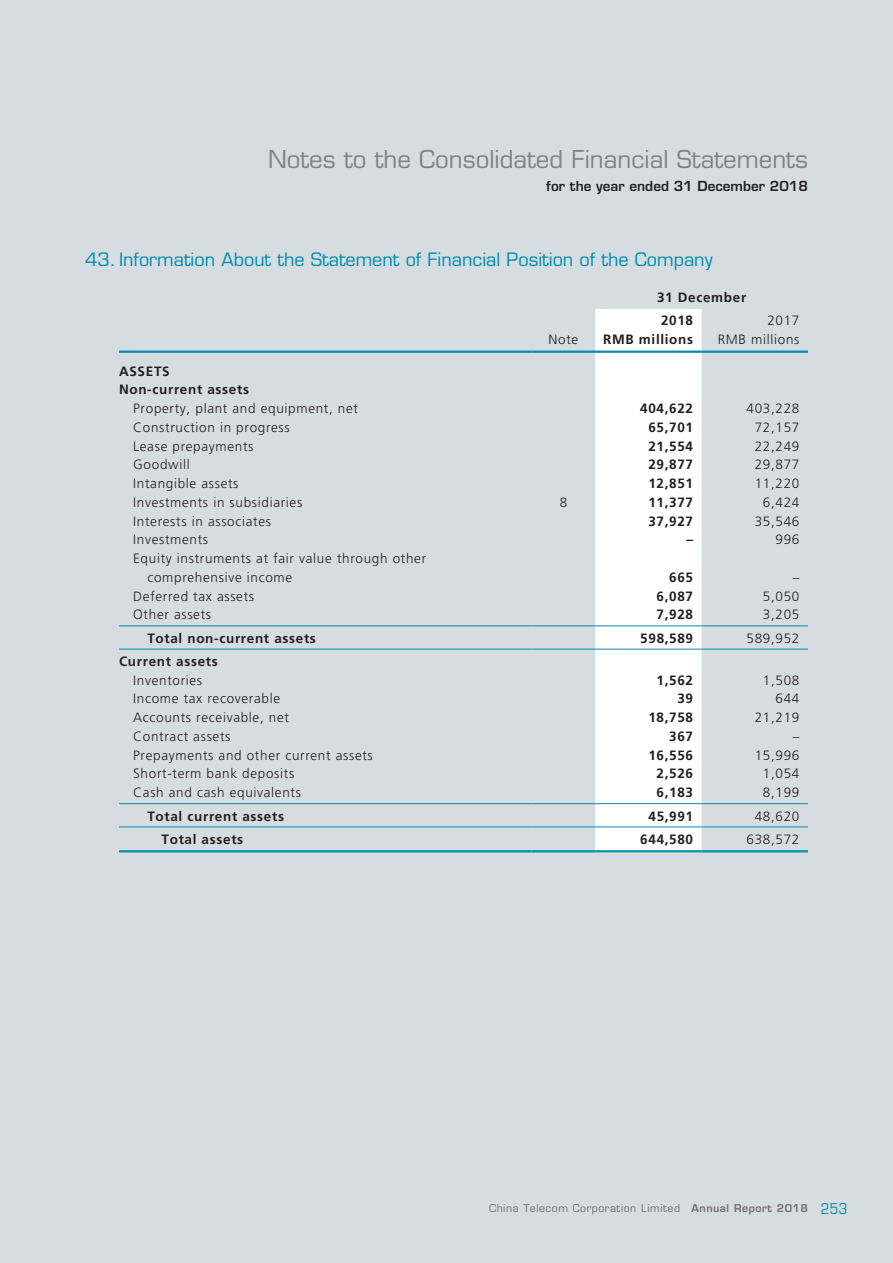
<style>
.page{position:relative;width:893px;height:1263px;background:#d6dde1}
.page>*{position:absolute;margin:0;border:0;box-sizing:border-box;transform-origin:0 0}
.t1{font:24px "Eurostile LT Std";color:#808285}
._01_H1{font:18px "Eurostile LT Std";color:#008bb0}
._50_Table_txt{font:300 13.5px "Frutiger LT Std";letter-spacing:.05em;color:#231f20}
._50_Table_txt-2{font:700 13.5px "Frutiger LT Std";letter-spacing:.05em;color:#231f20}
.t2{font:600 13.5px "Eurostile LT Std";color:#231f20}
.t3{font:10.5px "Eurostile LT Std";letter-spacing:.05em;color:#6c6d70}
.s1{font-weight:600}
.s2{font-stretch:condensed;font-size:15px;color:#008bb0}
</style>
<div class="page">
<div style="left:595px;top:309px;width:107px;height:541px;background:#fff"></div>
<hr style="left:119px;top:351px;width:412px;height:2px;background:#008bb0">
<hr style="left:531px;top:351px;width:64px;height:2px;background:#008bb0">
<hr style="left:595px;top:351px;width:107px;height:2px;background:#008bb0">
<hr style="left:702px;top:351px;width:106px;height:2px;background:#008bb0">
<hr style="left:119px;top:625px;width:412px;height:1px;background:#008bb0">
<hr style="left:531px;top:625px;width:64px;height:1px;background:#008bb0">
<hr style="left:595px;top:625px;width:107px;height:1px;background:#008bb0">
<hr style="left:702px;top:625px;width:106px;height:1px;background:#008bb0">
<hr style="left:119px;top:649px;width:412px;height:1px;background:#008bb0">
<hr style="left:531px;top:649px;width:64px;height:1px;background:#008bb0">
<hr style="left:595px;top:649px;width:107px;height:1px;background:#008bb0">
<hr style="left:702px;top:649px;width:106px;height:1px;background:#008bb0">
<hr style="left:119px;top:803px;width:412px;height:1px;background:#008bb0">
<hr style="left:531px;top:803px;width:64px;height:1px;background:#008bb0">
<hr style="left:595px;top:803px;width:107px;height:1px;background:#008bb0">
<hr style="left:702px;top:803px;width:106px;height:1px;background:#008bb0">
<hr style="left:119px;top:826px;width:412px;height:1px;background:#008bb0">
<hr style="left:531px;top:826px;width:64px;height:1px;background:#008bb0">
<hr style="left:595px;top:826px;width:107px;height:1px;background:#008bb0">
<hr style="left:702px;top:826px;width:106px;height:1px;background:#008bb0">
<hr style="left:119px;top:850px;width:412px;height:2px;background:#008bb0">
<hr style="left:531px;top:850px;width:64px;height:2px;background:#008bb0">
<hr style="left:595px;top:850px;width:107px;height:2px;background:#008bb0">
<hr style="left:702px;top:850px;width:106px;height:2px;background:#008bb0">
<h1 class="t1" style="left:268px;top:144px;width:541px">Notes to the Consolidated Financial Statements</h1>
<p class="t2" style="left:546px;top:178px;width:263px">for the year ended 31 December 2018</p>
<p class="_01_H1" style="left:85px;top:248px;width:629px">43. Information About the Statement of Financial Position of the Company</p>
<p class="_50_Table_txt-2" style="left:657px;top:290px;width:91px">31 December</p>
<p class="_50_Table_txt-2" style="left:661px;top:313px;width:34px">2018</p>
<p class="_50_Table_txt" style="left:767px;top:313px;width:34px">2017</p>
<p class="_50_Table_txt" style="left:548px;top:332px;width:31px">Note</p>
<p class="_50_Table_txt-2" style="left:603px;top:331px;width:91px">RMB millions</p>
<p class="_50_Table_txt" style="left:718px;top:332px;width:83px">RMB millions</p>
<p class="_50_Table_txt-2" style="left:119px;top:363px;width:52px">ASSETS</p>
<p class="_50_Table_txt-2" style="left:119px;top:382px;width:131px">Non-current assets</p>
<p class="_50_Table_txt" style="left:133px;top:401px;width:226px">Property, plant and equipment, net</p>
<p class="_50_Table_txt-2" style="left:640px;top:400px;width:54px">404,622</p>
<p class="_50_Table_txt" style="left:747px;top:401px;width:54px">403,228</p>
<p class="_50_Table_txt" style="left:133px;top:420px;width:158px">Construction in progress</p>
<p class="_50_Table_txt-2" style="left:648px;top:419px;width:46px">65,701</p>
<p class="_50_Table_txt" style="left:755px;top:420px;width:46px">72,157</p>
<p class="_50_Table_txt" style="left:133px;top:438px;width:122px">Lease prepayments</p>
<p class="_50_Table_txt-2" style="left:648px;top:438px;width:46px">21,554</p>
<p class="_50_Table_txt" style="left:755px;top:438px;width:46px">22,249</p>
<p class="_50_Table_txt" style="left:133px;top:457px;width:58px">Goodwill</p>
<p class="_50_Table_txt-2" style="left:648px;top:457px;width:46px">29,877</p>
<p class="_50_Table_txt" style="left:755px;top:457px;width:46px">29,877</p>
<p class="_50_Table_txt" style="left:133px;top:476px;width:107px">Intangible assets</p>
<p class="_50_Table_txt-2" style="left:648px;top:475px;width:46px">12,851</p>
<p class="_50_Table_txt" style="left:755px;top:476px;width:46px">11,220</p>
<p class="_50_Table_txt" style="left:133px;top:495px;width:171px">Investments in subsidiaries</p>
<p class="_50_Table_txt" style="left:560px;top:495px;width:9px">8</p>
<p class="_50_Table_txt-2" style="left:648px;top:494px;width:46px">11,377</p>
<p class="_50_Table_txt" style="left:763px;top:495px;width:38px">6,424</p>
<p class="_50_Table_txt" style="left:133px;top:513px;width:139px">Interests in associates</p>
<p class="_50_Table_txt-2" style="left:648px;top:513px;width:46px">37,927</p>
<p class="_50_Table_txt" style="left:755px;top:513px;width:46px">35,546</p>
<p class="_50_Table_txt" style="left:133px;top:532px;width:76px">Investments</p>
<p class="_50_Table_txt-2" style="left:686px;top:532px;width:8px">–</p>
<p class="_50_Table_txt" style="left:775px;top:532px;width:25px">996</p>
<p class="_50_Table_txt" style="left:133px;top:551px;width:294px">Equity instruments at fair value through other</p>
<p class="_50_Table_txt" style="left:147px;top:570px;width:146px">comprehensive income</p>
<p class="_50_Table_txt-2" style="left:669px;top:569px;width:25px">665</p>
<p class="_50_Table_txt" style="left:793px;top:570px;width:8px">–</p>
<p class="_50_Table_txt" style="left:133px;top:588px;width:122px">Deferred tax assets</p>
<p class="_50_Table_txt-2" style="left:657px;top:588px;width:38px">6,087</p>
<p class="_50_Table_txt" style="left:763px;top:588px;width:38px">5,050</p>
<p class="_50_Table_txt" style="left:133px;top:607px;width:79px">Other assets</p>
<p class="_50_Table_txt-2" style="left:657px;top:607px;width:38px">7,928</p>
<p class="_50_Table_txt" style="left:763px;top:607px;width:38px">3,205</p>
<p class="_50_Table_txt-2" style="left:147px;top:630px;width:170px">Total non-current assets</p>
<p class="_50_Table_txt-2" style="left:640px;top:630px;width:54px">598,589</p>
<p class="_50_Table_txt" style="left:747px;top:630px;width:54px">589,952</p>
<p class="_50_Table_txt-2" style="left:119px;top:653px;width:100px">Current assets</p>
<p class="_50_Table_txt" style="left:133px;top:672px;width:70px">Inventories</p>
<p class="_50_Table_txt-2" style="left:657px;top:672px;width:38px">1,562</p>
<p class="_50_Table_txt" style="left:763px;top:672px;width:38px">1,508</p>
<p class="_50_Table_txt" style="left:133px;top:691px;width:148px">Income tax recoverable</p>
<p class="_50_Table_txt-2" style="left:677px;top:691px;width:17px">39</p>
<p class="_50_Table_txt" style="left:775px;top:691px;width:25px">644</p>
<p class="_50_Table_txt" style="left:133px;top:710px;width:157px">Accounts receivable, net</p>
<p class="_50_Table_txt-2" style="left:648px;top:709px;width:46px">18,758</p>
<p class="_50_Table_txt" style="left:755px;top:710px;width:46px">21,219</p>
<p class="_50_Table_txt" style="left:133px;top:729px;width:99px">Contract assets</p>
<p class="_50_Table_txt-2" style="left:669px;top:728px;width:25px">367</p>
<p class="_50_Table_txt" style="left:793px;top:729px;width:8px">–</p>
<p class="_50_Table_txt" style="left:133px;top:747px;width:241px">Prepayments and other current assets</p>
<p class="_50_Table_txt-2" style="left:648px;top:747px;width:46px">16,556</p>
<p class="_50_Table_txt" style="left:755px;top:747px;width:46px">15,996</p>
<p class="_50_Table_txt" style="left:133px;top:766px;width:163px">Short-term bank deposits</p>
<p class="_50_Table_txt-2" style="left:657px;top:766px;width:38px">2,526</p>
<p class="_50_Table_txt" style="left:763px;top:766px;width:38px">1,054</p>
<p class="_50_Table_txt" style="left:133px;top:785px;width:169px">Cash and cash equivalents</p>
<p class="_50_Table_txt-2" style="left:657px;top:784px;width:38px">6,183</p>
<p class="_50_Table_txt" style="left:763px;top:785px;width:38px">8,199</p>
<p class="_50_Table_txt-2" style="left:147px;top:808px;width:138px">Total current assets</p>
<p class="_50_Table_txt-2" style="left:648px;top:808px;width:46px">45,991</p>
<p class="_50_Table_txt" style="left:755px;top:808px;width:46px">48,620</p>
<p class="_50_Table_txt-2" style="left:162px;top:831px;width:83px">Total assets</p>
<p class="_50_Table_txt-2" style="left:640px;top:831px;width:54px">644,580</p>
<p class="_50_Table_txt" style="left:747px;top:831px;width:54px">638,572</p>
<p class="t3" style="left:489px;top:1202px;width:360px">China Telecom Corporation Limited <span class="s1">Annual Report 2018</span> <span class="s2">253</span></p>
</div>
